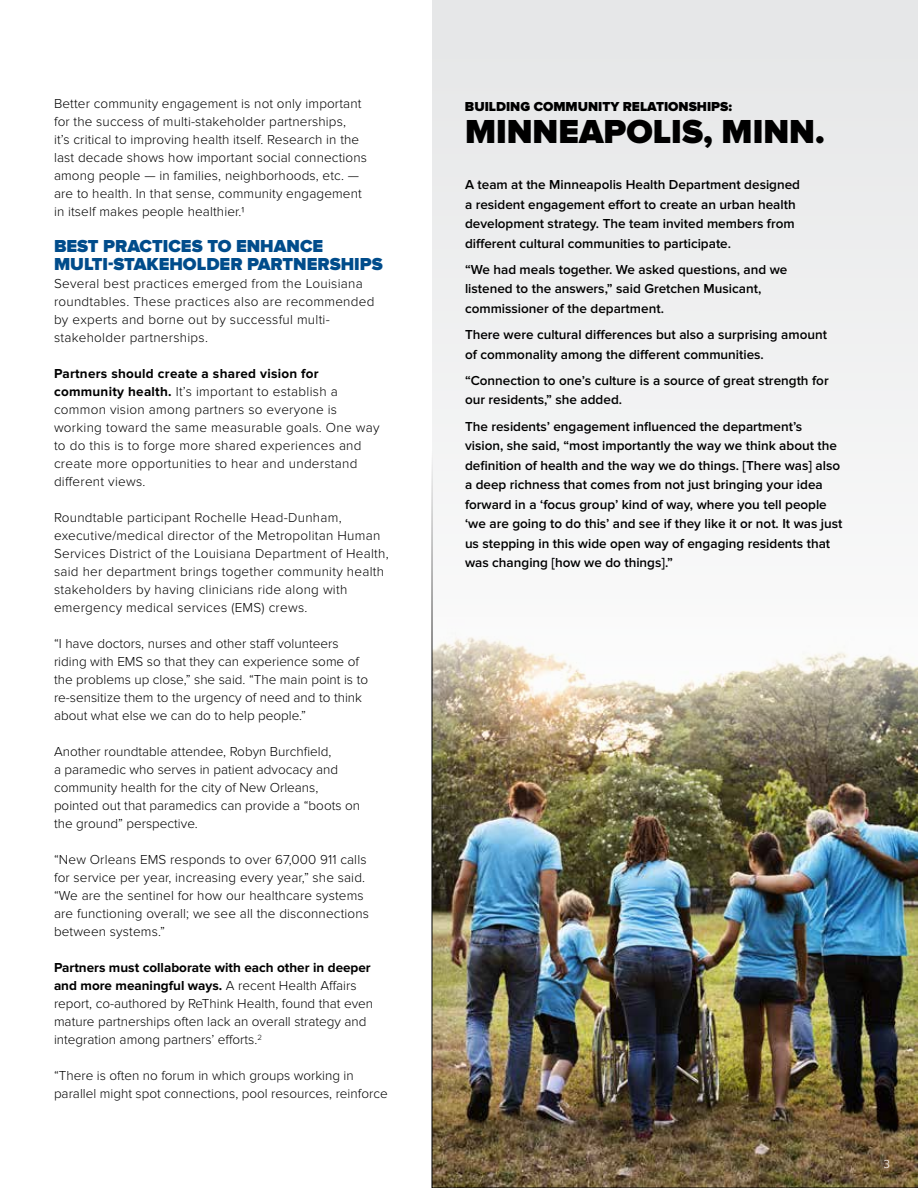
<style>
.page{position:relative;width:918px;height:1188px;background:#fff}
.page>*{position:absolute;margin:0;border:0;box-sizing:border-box;transform-origin:0 0}
.t1{font:900 34.5px "Proxima Nova";color:#000}
.t2{font:900 18px/18px "Proxima Nova";color:#004c8b}
.t3{font:300 13.5px/18px "Proxima Nova";letter-spacing:.01em;color:#000}
.t4{font:600 13.5px/19.5px "Proxima Nova";color:#000}
.t5{font:900 13.5px "Proxima Nova";color:#000}
.t6{font:300 12px "Proxima Nova";color:#fff}
.s1{font-weight:700}
</style>
<div class="page">
<img style="left:432px;top:0;width:486px;height:1188px">
<p class="t3" style="left:54px;top:95px;width:315px">Better community engagement is not only important for the success of multi-stakeholder partnerships,<br>it’s critical to improving health itself. Research in the last decade shows how important social connections among people — in families, neighborhoods, etc. — are to health. In that sense, community engagement in itself makes people healthier.1</p>
<h2 class="t2" style="left:54px;top:238px;width:330px">BEST PRACTICES TO ENHANCE<br>MULTI-STAKEHOLDER PARTNERSHIPS</h2>
<p class="t3" style="left:54px;top:275px;width:322px">Several best practices emerged from the Louisiana roundtables. These practices also are recommended by experts and borne out by successful multi&shy;stakeholder partnerships.</p>
<p class="t3" style="left:54px;top:365px;width:327px"><span class="s1">Partners should create a shared vision for community health.</span> It’s important to establish a common vision among partners so everyone is working toward the same measurable goals. One way to do this is to forge more shared experiences and create more opportunities to hear and understand different views.</p>
<p class="t3" style="left:54px;top:509px;width:336px">Roundtable participant Rochelle Head-Dunham, executive/medical director of the Metropolitan Human Services District of the Louisiana Department of Health, said her department brings together community health stakeholders by having clinicians ride along with emergency medical services (EMS) crews.</p>
<p class="t3" style="left:54px;top:635px;width:316px">“I have doctors, nurses and other staff volunteers riding with EMS so that they can experience some of the problems up close,” she said. “The main point is to re-sensitize them to the urgency of need and to think about what else we can do to help people.”</p>
<p class="t3" style="left:54px;top:743px;width:308px">Another roundtable attendee, Robyn Burchfield,<br>a paramedic who serves in patient advocacy and community health for the city of New Orleans, pointed out that paramedics can provide a “boots on the ground” perspective.</p>
<p class="t3" style="left:54px;top:851px;width:317px">“New Orleans EMS responds to over 67,000 911 calls for service per year, increasing every year,” she said. “We are the sentinel for how our healthcare systems are functioning overall; we see all the disconnections between systems.”</p>
<p class="t3" style="left:54px;top:959px;width:321px"><span class="s1">Partners must collaborate with each other in deeper and more meaningful ways.</span> A recent Health Affairs report, co-authored by ReThink Health, found that even mature partnerships often lack an overall strategy and integration among partners’ efforts.<sup>2</sup></p>
<p class="t3" style="left:54px;top:1067px;width:335px">“There is often no forum in which groups working in parallel might spot connections, pool resources, reinforce</p>
<p class="t5" style="left:465px;top:99px;width:269px">BUILDING COMMUNITY RELATIONSHIPS:</p>
<h1 class="t1" style="left:465px;top:111px;width:361px">MINNEAPOLIS, MINN.</h1>
<p class="t4" style="left:465px;top:175px;width:337px">A team at the Minneapolis Health Department designed a resident engagement effort to create an urban health development strategy. The team invited members from different cultural communities to participate.</p>
<p class="t4" style="left:465px;top:260px;width:324px">“We had meals together. We asked questions, and we listened to the answers,” said Gretchen Musicant, commissioner of the department.</p>
<p class="t4" style="left:465px;top:325px;width:364px">There were cultural differences but also a surprising amount of commonality among the different communities.</p>
<p class="t4" style="left:465px;top:371px;width:365px">“Connection to one’s culture is a source of great strength for our residents,” she added.</p>
<p class="t4" style="left:465px;top:417px;width:379px">The residents’ engagement influenced the department’s vision, she said, “most importantly the way we think about the definition of health and the way we do things. [There was] also a deep richness that comes from not just bringing your idea forward in a ‘focus group’ kind of way, where you tell people ‘we are going to do this’ and see if they like it or not. It was just us stepping in this wide open way of engaging residents that was changing [how we do things].”</p>
<p class="t6" style="left:883px;top:1157px;width:8px">3</p>
</div>
